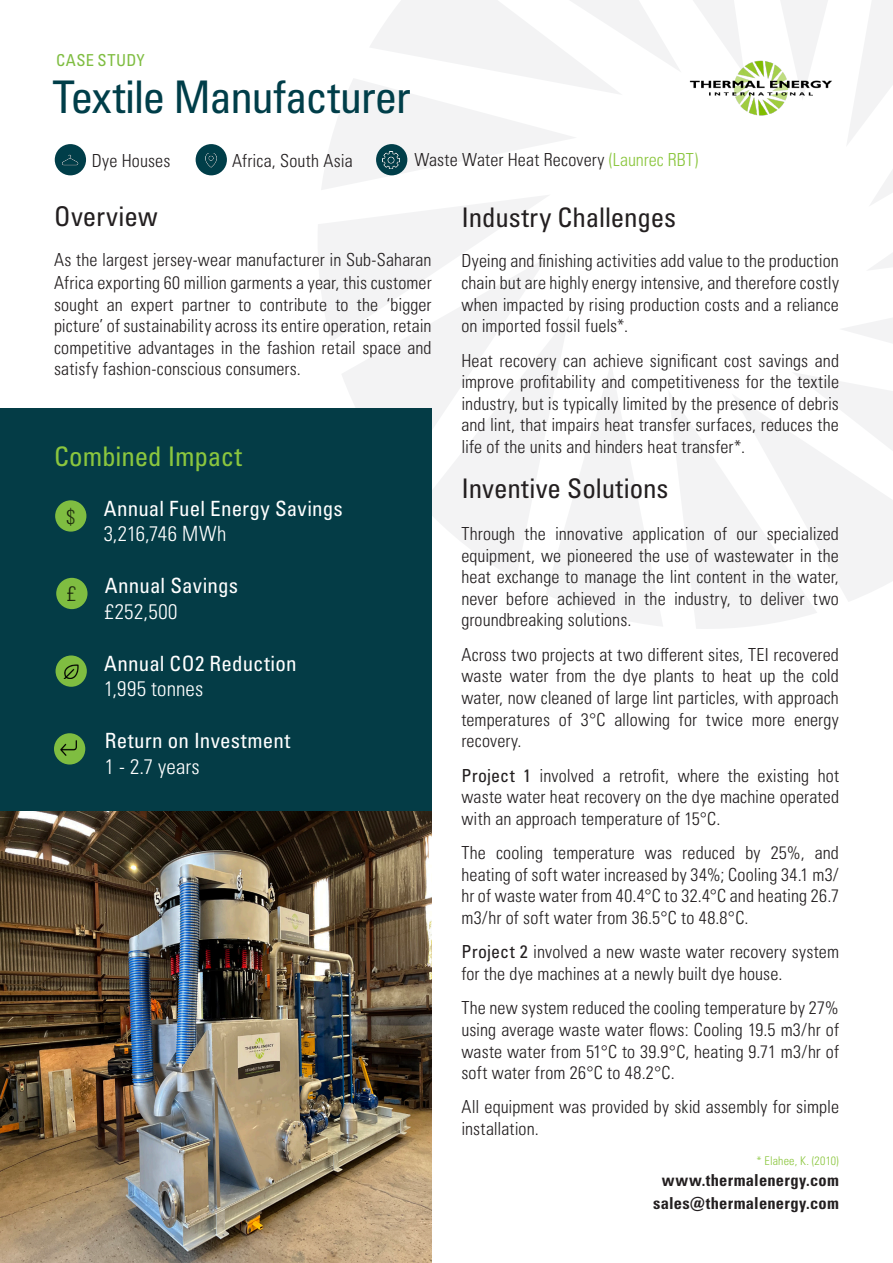
<style>
.page{position:relative;width:893px;height:1263px;background:#fff}
.page>*{position:absolute;margin:0;border:0;box-sizing:border-box;transform-origin:0 0}
.Heading_2{font:condensed 45px "Univers LT Pro";letter-spacing:-.03em;color:#003e49}
.Main_Title{font:condensed 27px "Univers LT Pro";color:#231f20}
.Main_Title-2{font:condensed 27px "Univers LT Pro";letter-spacing:-.005em;color:#8bc63e}
.Sub_Headers{font:condensed 21px/25.2px "Univers LT Pro";letter-spacing:.01em;color:#fff}
.t1{font:300 condensed 21px "Univers LT Pro";color:#000}
.Bullets_case_studies{font:300 condensed 18px/21.6px "Univers LT Pro";letter-spacing:.01em;color:#231f20;text-align:justify}
.Sub_Headers-2{font:300 condensed 18px/21.8px "Univers LT Pro";letter-spacing:.005em;color:#231f20;text-align:justify}
.Sub_Headers-3{font:700 condensed 16.5px "Univers LT Pro";letter-spacing:.015em;color:#231f20}
.Main_Title-3{font:condensed 16.5px "Univers LT Pro";letter-spacing:.025em;color:#7fbd41}
.Sub_Headers-4{font:300 condensed 12px "Univers LT Pro";letter-spacing:.01em;color:#8bc63e}
.s1{color:#8bc63e}
.s2{font-weight:300}
.s3{font-weight:400}
</style>
<div class="page">
<svg style="left:318px;top:0;width:575px;height:629px"></svg>
<div style="left:55px;top:144px;width:31px;height:31px;background:#003e49;border-radius:50%"></div>
<img style="left:62px;top:154px;width:17px;height:11px">
<div style="left:0;top:408px;width:432px;height:404px;background:#043c46"></div>
<div style="left:196px;top:144px;width:31px;height:31px;background:#003e49;border-radius:50%"></div>
<img style="left:205px;top:153px;width:12px;height:15px">
<div style="left:376px;top:144px;width:31px;height:31px;background:#003e49;border-radius:50%"></div>
<img style="left:383px;top:151px;width:17px;height:17px">
<img style="left:684px;top:54px;width:155px;height:67px">
<img style="left:0;top:812px;width:432px;height:451px">
<div style="left:55px;top:500px;width:31px;height:32px;background:#7fbd41;border-radius:50%"></div>
<div style="left:56px;top:578px;width:32px;height:31px;background:#7fbd41;border-radius:50%"></div>
<div style="left:56px;top:655px;width:31px;height:32px;background:#7fbd41;border-radius:50%"></div>
<img style="left:64px;top:664px;width:15px;height:14px">
<div style="left:54px;top:733px;width:31px;height:31px;background:#7fbd41;border-radius:50%"></div>
<img style="left:60px;top:740px;width:17px;height:16px">
<p class="Main_Title-3" style="left:56px;top:49px;width:90px">CASE STUDY</p>
<p class="Heading_2" style="left:53px;top:69px;width:360px">Textile Manufacturer</p>
<p class="Sub_Headers-2" style="left:92px;top:149px;width:80px">Dye Houses</p>
<p class="Sub_Headers-2" style="left:232px;top:149px;width:122px">Africa, South Asia</p>
<p class="Sub_Headers-2" style="left:414px;top:148px;width:286px">Waste Water Heat Recovery <span class="s1">(Launrec RBT)</span></p>
<p class="Main_Title" style="left:54px;top:199px;width:105px">Overview</p>
<p class="Sub_Headers-2" style="left:54px;top:248px;width:379px">As the largest jersey-wear manufacturer in Sub-Saharan Africa exporting 60 million garments a year, this customer sought an expert partner to contribute to the ‘bigger picture’ of sustainability across its entire operation, retain competitive advantages in the fashion retail space and satisfy fashion-conscious consumers.</p>
<p class="Main_Title-2" style="left:54px;top:439px;width:189px">Combined Impact</p>
<p class="Sub_Headers" style="left:104px;top:495px;width:241px">Annual Fuel Energy Savings<br><span class="s2">3,216,746 MWh</span></p>
<p class="Sub_Headers" style="left:105px;top:573px;width:135px">Annual Savings <span class="s2">£252,500</span></p>
<p class="Sub_Headers" style="left:104px;top:650px;width:194px">Annual CO2 Reduction<br><span class="s2">1,995 tonnes</span></p>
<p class="Sub_Headers" style="left:105px;top:728px;width:187px">Return on Investment<br><span class="s2">1 - 2.7 years</span></p>
<p class="t1" style="left:66px;top:502px;width:11px">$</p>
<p class="t1" style="left:67px;top:579px;width:11px">£</p>
<p class="Main_Title" style="left:461px;top:200px;width:216px">Industry Challenges</p>
<p class="Bullets_case_studies" style="left:461px;top:249px;width:379px">Dyeing and finishing activities add value to the production chain but are highly energy intensive, and therefore costly when impacted by rising production costs and a reliance on imported fossil fuels*.</p>
<p class="Bullets_case_studies" style="left:461px;top:348px;width:379px">Heat recovery can achieve significant cost savings and improve profitability and competitiveness for the textile industry, but is typically limited by the presence of debris and lint, that impairs heat transfer surfaces, reduces the life of the units and hinders heat transfer*.</p>
<p class="Main_Title" style="left:461px;top:471px;width:209px">Inventive Solutions</p>
<p class="Bullets_case_studies" style="left:461px;top:522px;width:379px">Through the innovative application of our specialized equipment, we pioneered the use of wastewater in the heat exchange to manage the lint content in the water, never before achieved in the industry, to deliver two groundbreaking solutions.</p>
<p class="Bullets_case_studies" style="left:461px;top:643px;width:379px">Across two projects at two different sites, TEI recovered waste water from the dye plants to heat up the cold water, now cleaned of large lint particles, with approach temperatures of 3°C allowing for twice more energy recovery.</p>
<p class="Bullets_case_studies" style="left:461px;top:763px;width:379px"><span class="s3">Project 1</span> involved a retrofit, where the existing hot waste water heat recovery on the dye machine operated with an approach temperature of 15°C.</p>
<p class="Bullets_case_studies" style="left:461px;top:841px;width:379px">The cooling temperature was reduced by 25%, and heating of soft water increased by 34%; Cooling 34.1 m3/ hr of waste water from 40.4°C to 32.4°C and heating 26.7 m3/hr of soft water from 36.5°C to 48.8°C.</p>
<p class="Bullets_case_studies" style="left:461px;top:940px;width:379px"><span class="s3">Project 2</span> involved a new waste water recovery system for the dye machines at a newly built dye house.</p>
<p class="Bullets_case_studies" style="left:461px;top:996px;width:379px">The new system reduced the cooling temperature by 27% using average waste water flows: Cooling 19.5 m3/hr of waste water from 51°C to 39.9°C, heating 9.71 m3/hr of soft water from 26°C to 48.2°C.</p>
<p class="Bullets_case_studies" style="left:461px;top:1095px;width:379px">All equipment was provided by skid assembly for simple installation.</p>
<p class="Sub_Headers-4" style="left:757px;top:1153px;width:84px">* Elahee, K. (2010)</p>
<p class="Sub_Headers-3" style="left:662px;top:1170px;width:179px">www.thermalenergy.com</p>
<p class="Sub_Headers-3" style="left:653px;top:1193px;width:187px">sales@thermalenergy.com</p>
</div>
